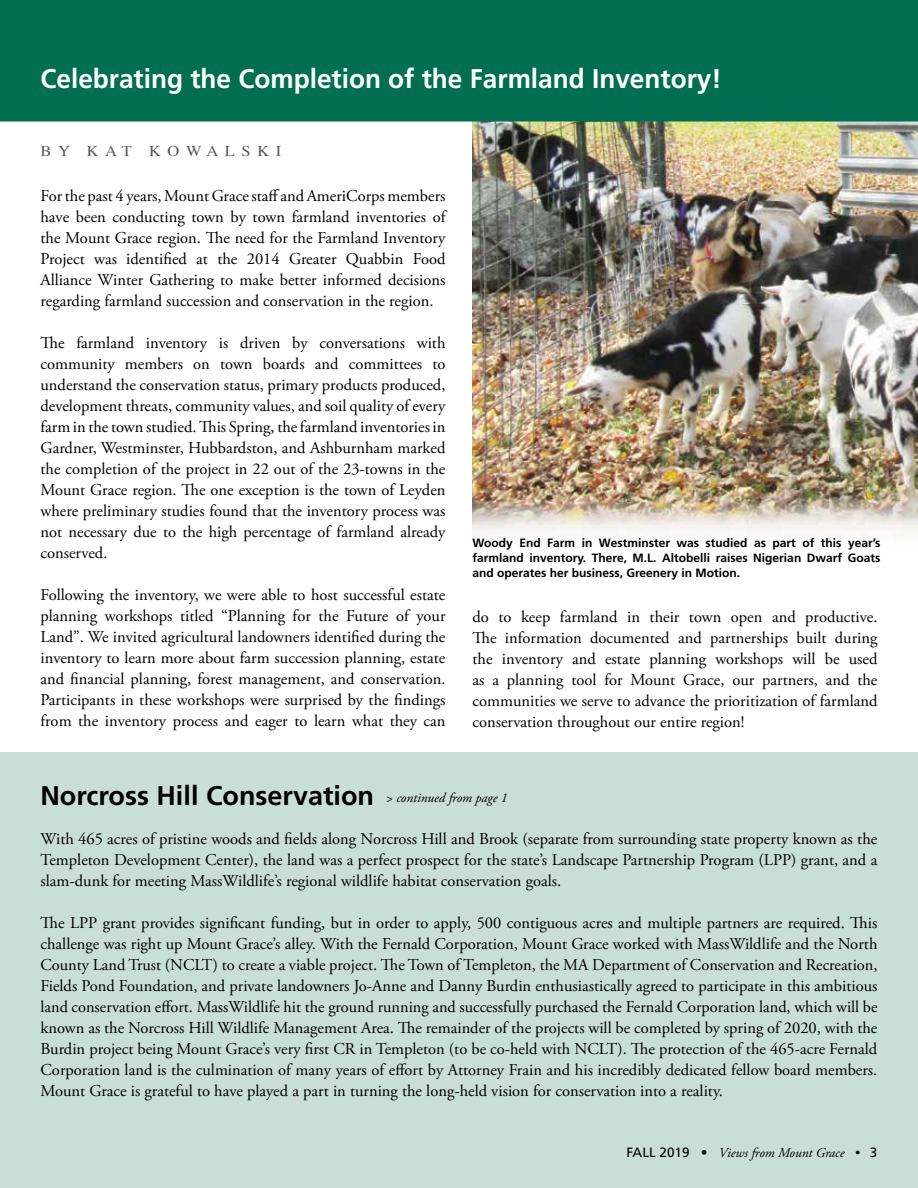
<style>
.page{position:relative;width:918px;height:1188px;background:#fff}
.page>*{position:absolute;margin:0;border:0;box-sizing:border-box;transform-origin:0 0}
.t1{font:700 27px "Frutiger";color:#fff}
.t2{font:700 27px "Frutiger";color:#000}
.t3{font:16.5px/21px "Adobe Garamond Pro";color:#000;text-align:justify}
.t4{font:15px "Times";letter-spacing:.4em;color:#58595b;scale:1.1 1}
.t5{font:italic 13.5px "Adobe Garamond Pro";color:#000}
.t6{font:700 12px/15px "Frutiger";color:#000;text-align:justify}
.s1{font-family:"Adobe Garamond Pro";font-weight:400;font-style:italic;font-size:13.5px}
.s2{font-family:"Frutiger";font-style:normal}
</style>
<div class="page">
<img style="left:472px;top:122px;width:446px;height:412px">
<div style="left:0;top:0;width:918px;height:122px;background:#006f51"></div>
<div style="left:0;top:752px;width:918px;height:436px;background:#c9ded7"></div>
<h1 class="t1" style="left:40px;top:63px;width:683px">Celebrating the Completion of the Farmland Inventory!</h1>
<p class="t4" style="left:40px;top:137px;width:221px">By KAT KOWALSKI</p>
<p class="t3" style="left:40px;top:186px;width:407px">For the past 4 years, Mount Grace staff and AmeriCorps members have been conducting town by town farmland inventories of the Mount Grace region. The need for the Farmland Inventory Project was identified at the 2014 Greater Quabbin Food Alliance Winter Gathering to make better informed decisions regarding farmland succession and conservation in the region.</p>
<p class="t3" style="left:40px;top:333px;width:407px">The farmland inventory is driven by conversations with community members on town boards and committees to understand the conservation status, primary products produced, development threats, community values, and soil quality of every farm in the town studied. This Spring, the farmland inventories in Gardner, Westminster, Hubbardston, and Ashburnham marked the completion of the project in 22 out of the 23-towns in the Mount Grace region. The one exception is the town of Leyden where preliminary studies found that the inventory process was not necessary due to the high percentage of farmland already conserved.</p>
<p class="t3" style="left:40px;top:585px;width:407px">Following the inventory, we were able to host successful estate planning workshops titled “Planning for the Future of your Land”. We invited agricultural landowners identified during the inventory to learn more about farm succession planning, estate and financial planning, forest management, and conservation.<br>Participants in these workshops were surprised by the findings from the inventory process and eager to learn what they can</p>
<p class="t6" style="left:472px;top:535px;width:410px">Woody End Farm in Westminster was studied as part of this year’s farmland inventory. There, M.L. Altobelli raises Nigerian Dwarf Goats and operates her business, Greenery in Motion.</p>
<p class="t3" style="left:473px;top:606px;width:407px">do to keep farmland in their town open and productive.<br>The information documented and partnerships built during the inventory and estate planning workshops will be used as a planning tool for Mount Grace, our partners, and the communities we serve to advance the prioritization of farmland conservation throughout our entire region!</p>
<h1 class="t2" style="left:40px;top:780px;width:468px">Norcross Hill Conservation <span class="s1">&gt; continued from page 1</span></h1>
<p class="t3" style="left:40px;top:828px;width:838px">With 465 acres of pristine woods and fields along Norcross Hill and Brook (separate from surrounding state property known as the Templeton Development Center), the land was a perfect prospect for the state’s Landscape Partnership Program (LPP) grant, and a slam-dunk for meeting MassWildlife’s regional wildlife habitat conservation goals.</p>
<p class="t3" style="left:40px;top:912px;width:839px">The LPP grant provides significant funding, but in order to apply, 500 contiguous acres and multiple partners are required. This challenge was right up Mount Grace’s alley. With the Fernald Corporation, Mount Grace worked with MassWildlife and the North County Land Trust (NCLT) to create a viable project. The Town of Templeton, the MA Department of Conservation and Recreation, Fields Pond Foundation, and private landowners Jo-Anne and Danny Burdin enthusiastically agreed to participate in this ambitious land conservation effort. MassWildlife hit the ground running and successfully purchased the Fernald Corporation land, which will be known as the Norcross Hill Wildlife Management Area. The remainder of the projects will be completed by spring of 2020, with the Burdin project being Mount Grace’s very first CR in Templeton (to be co-held with NCLT). The protection of the 465-acre Fernald Corporation land is the culmination of many years of effort by Attorney Frain and his incredibly dedicated fellow board members.<br>Mount Grace is grateful to have played a part in turning the long-held vision for conservation into a reality.</p>
<p class="t5" style="left:626px;top:1145px;width:253px"><span class="s2">FALL 2019 •</span> Views from Mount Grace • <span class="s2">3</span></p>
</div>
